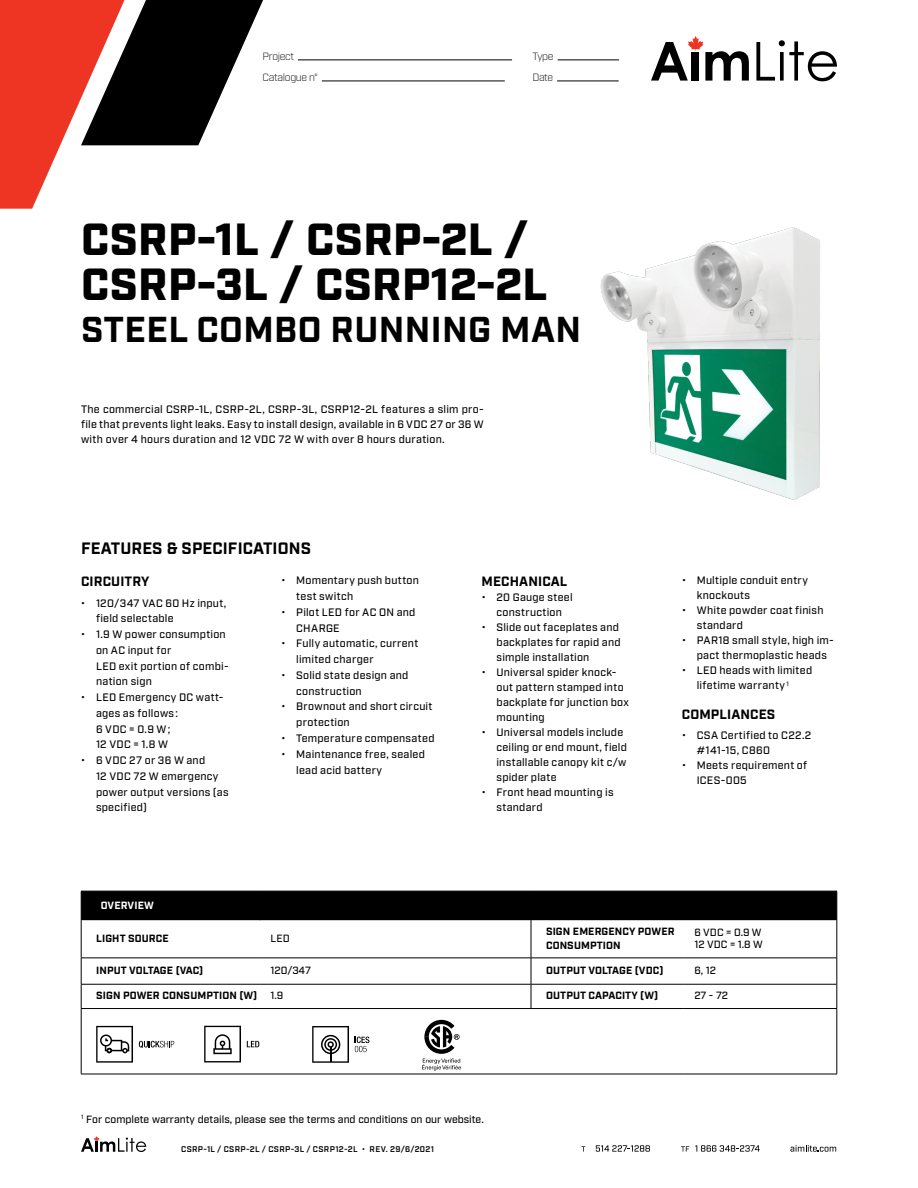
<style>
.page{position:relative;width:918px;height:1188px;background:#fff}
.page>*{position:absolute;margin:0;border:0;box-sizing:border-box;transform-origin:0 0}
.t1{font:900 45px/45px "Industry";letter-spacing:.01em;color:#000}
.t2{font:700 36px "Industry";letter-spacing:.01em;color:#000}
.t3{font:700 16.5px "Industry";letter-spacing:.01em;color:#000}
.t4{font:700 13.5px "Industry";letter-spacing:.01em;color:#000}
.t5{font:500 10.8px/15px "Industry";letter-spacing:.025em;color:#000}
.t6{font:700 10.5px/13.5px "Industry";letter-spacing:.01em;color:#000}
.t7{font:500 10.5px/12px "Industry";color:#000}
.t8{font:300 10.5px/21px "Industry";letter-spacing:-.03em;color:#000}
.t9{font:700 10.5px "Industry";letter-spacing:.01em;color:#fff}
.t10{font:600 8.25px "Industry";letter-spacing:.04em;color:#000}
.s1{font-weight:500}
</style>
<div class="page">
<hr style="left:298px;top:60px;width:214px;height:1px;background:#000">
<hr style="left:322px;top:81px;width:183px;height:1px;background:#000">
<hr style="left:558px;top:60px;width:61px;height:1px;background:#000">
<hr style="left:557px;top:81px;width:62px;height:1px;background:#000">
<svg style="left:756px;top:40px;width:81px;height:41px"></svg>
<svg style="left:651px;top:36px;width:98px;height:45px"></svg>
<div style="left:81px;top:891px;width:757px;height:29px;background:#000"></div>
<hr style="left:81px;top:1009px;width:1px;height:65px;background:#000">
<hr style="left:837px;top:1009px;width:1px;height:65px;background:#000">
<hr style="left:81px;top:1074px;width:179px;height:1px;background:#000">
<hr style="left:260px;top:1074px;width:271px;height:1px;background:#000">
<hr style="left:531px;top:1074px;width:153px;height:1px;background:#000">
<hr style="left:684px;top:1074px;width:153px;height:1px;background:#000">
<hr style="left:81px;top:958px;width:179px;height:1px;background:#000">
<hr style="left:260px;top:958px;width:271px;height:1px;background:#000">
<hr style="left:531px;top:958px;width:153px;height:1px;background:#000">
<hr style="left:684px;top:958px;width:153px;height:1px;background:#000">
<hr style="left:81px;top:984px;width:179px;height:1px;background:#000">
<hr style="left:260px;top:984px;width:271px;height:1px;background:#000">
<hr style="left:531px;top:984px;width:153px;height:1px;background:#000">
<hr style="left:684px;top:984px;width:153px;height:1px;background:#000">
<hr style="left:81px;top:920px;width:1px;height:38px;background:#000">
<svg style="left:81px;top:958px;width:1px;height:50px"></svg>
<hr style="left:81px;top:1008px;width:179px;height:1px;background:#000">
<hr style="left:260px;top:1008px;width:271px;height:1px;background:#000">
<hr style="left:531px;top:1008px;width:153px;height:1px;background:#000">
<hr style="left:684px;top:1008px;width:153px;height:1px;background:#000">
<hr style="left:531px;top:920px;width:1px;height:38px;background:#000">
<hr style="left:837px;top:920px;width:1px;height:38px;background:#000">
<svg style="left:531px;top:958px;width:1px;height:50px"></svg>
<svg style="left:837px;top:958px;width:1px;height:50px"></svg>
<svg style="left:96px;top:1026px;width:37px;height:37px"></svg>
<svg style="left:139px;top:1041px;width:35px;height:7px"></svg>
<svg style="left:204px;top:1026px;width:37px;height:36px"></svg>
<svg style="left:247px;top:1041px;width:12px;height:6px"></svg>
<svg style="left:312px;top:1026px;width:37px;height:37px"></svg>
<svg style="left:355px;top:1037px;width:14px;height:15px"></svg>
<svg style="left:422px;top:1020px;width:39px;height:51px"></svg>
<img style="left:600px;top:227px;width:220px;height:273px">
<svg style="left:790px;top:1145px;width:46px;height:7px"></svg>
<svg style="left:681px;top:1146px;width:8px;height:6px"></svg>
<svg style="left:596px;top:1145px;width:54px;height:7px"></svg>
<svg style="left:695px;top:1145px;width:65px;height:7px"></svg>
<svg style="left:81px;top:1136px;width:65px;height:16px"></svg>
<svg style="left:0;top:0;width:315px;height:209px"></svg>
<p class="t8" style="left:263px;top:46px;width:57px">Project<br>Catalogue n°</p>
<p class="t8" style="left:532px;top:46px;width:23px">Type<br>Date</p>
<h1 class="t1" style="left:81px;top:220px;width:468px">CSRP-1L / CSRP-2L /<br>CSRP-3L / CSRP12-2L</h1>
<h2 class="t2" style="left:81px;top:308px;width:502px">STEEL COMBO RUNNING MAN</h2>
<p class="t5" style="left:81px;top:402px;width:404px;text-align:justify">The commercial CSRP-1L, CSRP-2L, CSRP-3L, CSRP12-2L features a slim pro&shy;file that prevents light leaks. Easy to install design, available in 6 VDC 27 or 36 W with over 4 hours duration and 12 VDC 72 W with over 8 hours duration.</p>
<h3 class="t3" style="left:81px;top:539px;width:232px">FEATURES &amp; SPECIFICATIONS</h3>
<p class="t4" style="left:81px;top:574px;width:70px">CIRCUITRY</p>
<p class="t5" style="left:96px;top:595px;width:132px;line-height:15.8px;text-indent:-15px">• 120/347 VAC 60 Hz input, field selectable</p>
<p class="t5" style="left:96px;top:627px;width:134px;line-height:15.8px;text-indent:-15px">• 1.9 W power consumption on AC input for<br>LED exit portion of combi&shy;nation sign</p>
<p class="t5" style="left:96px;top:690px;width:129px;line-height:15.8px;text-indent:-15px">• LED Emergency DC watt&shy;ages as follows:<br>6 VDC = 0.9 W;<br>12 VDC = 1.8 W</p>
<p class="t5" style="left:96px;top:753px;width:134px;line-height:15.8px;text-indent:-15px">• 6 VDC 27 or 36 W and<br>12 VDC 72 W emergency power output versions (as specified)</p>
<p class="t5" style="left:296px;top:573px;width:124px;line-height:15.8px;text-indent:-15px">• Momentary push button test switch</p>
<p class="t5" style="left:296px;top:605px;width:121px;line-height:15.8px;text-indent:-15px">• Pilot LED for AC ON and<br>CHARGE</p>
<p class="t5" style="left:296px;top:636px;width:124px;line-height:15.8px;text-indent:-15px">• Fully automatic, current limited charger</p>
<p class="t5" style="left:296px;top:668px;width:114px;line-height:15.8px;text-indent:-15px">• Solid state design and construction</p>
<p class="t5" style="left:296px;top:699px;width:138px;line-height:15.8px;text-indent:-15px">• Brownout and short circuit protection</p>
<p class="t5" style="left:281px;top:731px;width:155px">• Temperature compensated</p>
<p class="t5" style="left:296px;top:746px;width:130px;line-height:16.5px;text-indent:-15px">• Maintenance free, sealed lead acid battery</p>
<p class="t4" style="left:482px;top:574px;width:87px">MECHANICAL</p>
<p class="t5" style="left:481px;top:591px;width:93px;text-align:center">• 20 Gauge steel construction</p>
<p class="t5" style="left:497px;top:621px;width:126px;text-indent:-15px">• Slide out faceplates and backplates for rapid and simple installation</p>
<p class="t5" style="left:496px;top:666px;width:134px;text-indent:-15px">• Universal spider knock&shy;out pattern stamped into backplate for junction box mounting</p>
<p class="t5" style="left:496px;top:726px;width:132px;text-indent:-15px">• Universal models include ceiling or end mount, field installable canopy kit c/w spider plate</p>
<p class="t5" style="left:496px;top:786px;width:119px;text-indent:-15px">• Front head mounting is standard</p>
<p class="t5" style="left:697px;top:574px;width:113px;text-indent:-15px">• Multiple conduit entry knockouts</p>
<p class="t5" style="left:697px;top:604px;width:128px;text-indent:-15px">• White powder coat finish standard</p>
<p class="t5" style="left:697px;top:634px;width:139px;text-indent:-15px">• PAR18 small style, high im&shy;pact thermoplastic heads</p>
<p class="t5" style="left:697px;top:664px;width:117px;text-indent:-15px">• LED heads with limited lifetime warranty <sup>1</sup></p>
<p class="t4" style="left:682px;top:707px;width:95px">COMPLIANCES</p>
<p class="t5" style="left:697px;top:728px;width:116px;text-indent:-15px">• CSA Certified to C22.2 #141-15, C860</p>
<p class="t5" style="left:697px;top:758px;width:112px;text-indent:-15px">• Meets requirement of<br>ICES-005</p>
<p class="t9" style="left:101px;top:900px;width:55px">OVERVIEW</p>
<p class="t6" style="left:96px;top:932px;width:74px">LIGHT SOURCE</p>
<p class="t7" style="left:271px;top:933px;width:21px">LED</p>
<p class="t6" style="left:546px;top:925px;width:130px">SIGN EMERGENCY POWER<br>CONSUMPTION</p>
<p class="t7" style="left:694px;top:927px;width:70px">6 VDC = 0.9 W<br>12 VDC = 1.8 W</p>
<p class="t6" style="left:96px;top:964px;width:109px">INPUT VOLTAGE (VAC)</p>
<p class="t7" style="left:270px;top:965px;width:42px">120/347</p>
<p class="t6" style="left:546px;top:964px;width:119px">OUTPUT VOLTAGE (VDC)</p>
<p class="t7" style="left:694px;top:965px;width:23px">6, 12</p>
<p class="t6" style="left:96px;top:990px;width:189px">SIGN POWER CONSUMPTION (W) <span class="s1">1.9</span></p>
<p class="t6" style="left:546px;top:990px;width:114px">OUTPUT CAPACITY (W)</p>
<p class="t7" style="left:694px;top:990px;width:35px">27 - 72</p>
<p class="t7" style="left:81px;top:1114px;width:404px"><sup>1</sup> For complete warranty details, please see the terms and conditions on our website.</p>
<p class="t10" style="left:181px;top:1144px;width:255px">CSRP-1L / CSRP-2L / CSRP-3L / CSRP12-2L • Rev. 29/6/2021</p>
</div>
